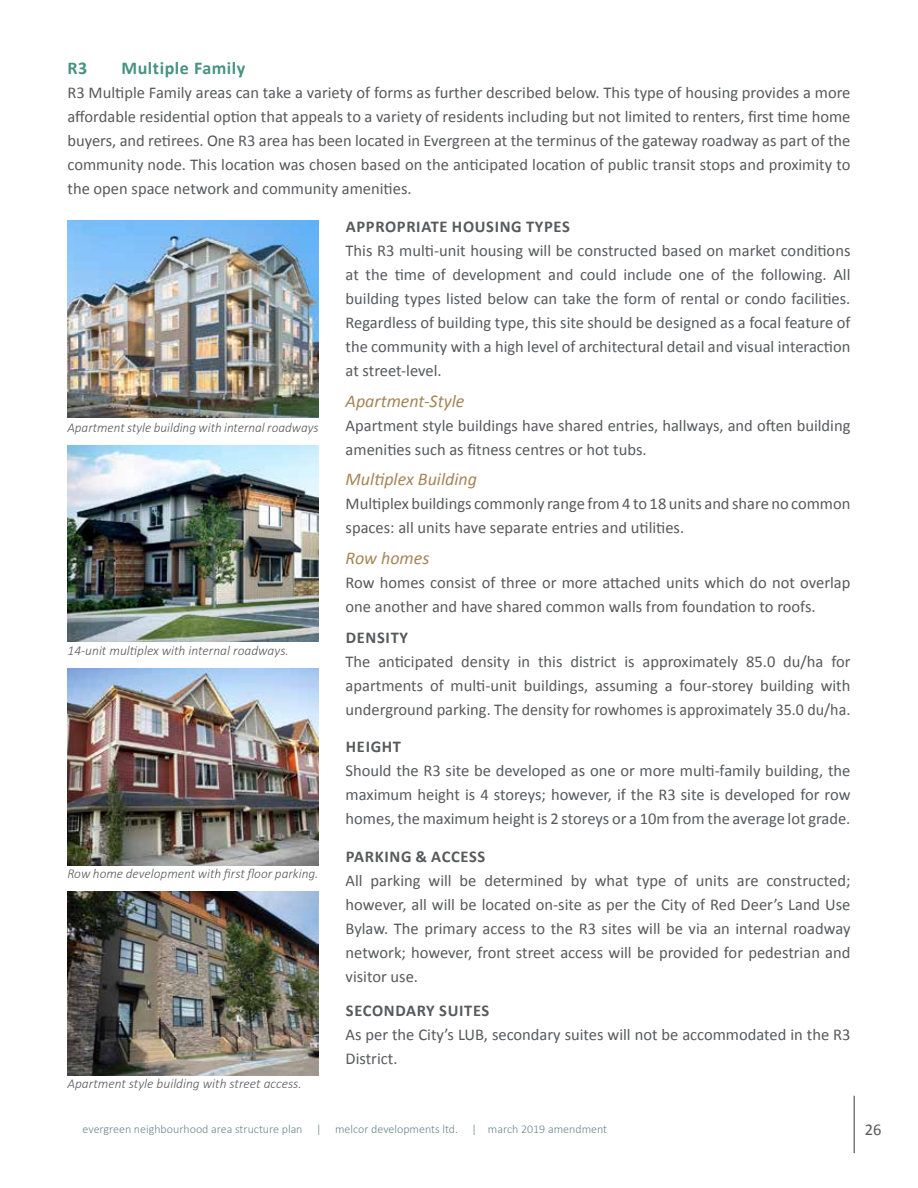
<style>
.page{position:relative;width:918px;height:1188px;background:#fff}
.page>*{position:absolute;margin:0;border:0;box-sizing:border-box;transform-origin:0 0}
.t1{font:italic 18px "Calibri";color:#a58556}
.t2{font:700 18px "Calibri";letter-spacing:.03em;color:#479380}
.t3{font:16.5px/24px "Calibri";color:#58595b;text-align:justify}
.t4{font:700 16.5px "Calibri";letter-spacing:.04em;color:#58595b}
.t5{font:italic 300 13.5px "Calibri";color:#58595b}
.t6{font:300 12px "Calibri";color:#68878d}
</style>
<div class="page">
<img style="left:68px;top:445px;width:251px;height:197px">
<img style="left:68px;top:220px;width:251px;height:197px">
<img style="left:68px;top:669px;width:251px;height:196px">
<img style="left:68px;top:892px;width:251px;height:183px">
<hr style="left:853px;top:1096px;width:2px;height:57px;background:#797b7a">
<p class="t2" style="left:68px;top:57px;width:21px">R3</p>
<p class="t2" style="left:122px;top:57px;width:125px">Multiple Family</p>
<p class="t3" style="left:68px;top:81px;width:785px">R3 Multiple Family areas can take a variety of forms as further described below. This type of housing provides a more affordable residential option that appeals to a variety of residents including but not limited to renters, first time home buyers, and retirees. One R3 area has been located in Evergreen at the terminus of the gateway roadway as part of the community node. This location was chosen based on the anticipated location of public transit stops and proximity to the open space network and community amenities.</p>
<p class="t4" style="left:346px;top:216px;width:226px">APPROPRIATE HOUSING TYPES</p>
<p class="t3" style="left:346px;top:238px;width:506px">This R3 multi-unit housing will be constructed based on market conditions at the time of development and could include one of the following. All building types listed below can take the form of rental or condo facilities.<br>Regardless of building type, this site should be designed as a focal feature of the community with a high level of architectural detail and visual interaction at street-level.</p>
<p class="t1" style="left:346px;top:388px;width:120px">Apartment-Style</p>
<p class="t3" style="left:346px;top:413px;width:506px">Apartment style buildings have shared entries, hallways, and often building amenities such as fitness centres or hot tubs.</p>
<p class="t1" style="left:346px;top:467px;width:133px">Multiplex Building</p>
<p class="t3" style="left:346px;top:492px;width:506px">Multiplex buildings commonly range from 4 to 18 units and share no common spaces: all units have separate entries and utilities.</p>
<p class="t1" style="left:346px;top:546px;width:85px">Row homes</p>
<p class="t3" style="left:346px;top:571px;width:506px">Row homes consist of three or more attached units which do not overlap one another and have shared common walls from foundation to roofs.</p>
<p class="t4" style="left:346px;top:627px;width:64px">DENSITY</p>
<p class="t3" style="left:346px;top:649px;width:506px">The anticipated density in this district is approximately 85.0 du/ha for apartments of multi-unit buildings, assuming a four-storey building with underground parking. The density for rowhomes is approximately 35.0 du/ha.</p>
<p class="t4" style="left:346px;top:736px;width:57px">HEIGHT</p>
<p class="t3" style="left:346px;top:759px;width:506px">Should the R3 site be developed as one or more multi-family building, the maximum height is 4 storeys; however, if the R3 site is developed for row homes, the maximum height is 2 storeys or a 10m from the average lot grade.</p>
<p class="t4" style="left:346px;top:846px;width:141px">PARKING &amp; ACCESS</p>
<p class="t3" style="left:346px;top:868px;width:506px">All parking will be determined by what type of units are constructed; however, all will be located on-site as per the City of Red Deer’s Land Use Bylaw. The primary access to the R3 sites will be via an internal roadway network; however, front street access will be provided for pedestrian and visitor use.</p>
<p class="t4" style="left:346px;top:1000px;width:145px">SECONDARY SUITES</p>
<p class="t3" style="left:346px;top:1023px;width:506px">As per the City’s LUB, secondary suites will not be accommodated in the R3<br>District.</p>
<p class="t5" style="left:68px;top:419px;width:253px">Apartment style building with internal roadways</p>
<p class="t5" style="left:68px;top:642px;width:223px">14-unit multiplex with internal roadways.</p>
<p class="t5" style="left:68px;top:866px;width:253px">Row home development with first floor parking.</p>
<p class="t5" style="left:68px;top:1076px;width:236px">Apartment style building with street access.</p>
<p class="t6" style="left:83px;top:1122px;width:526px">evergreen neighbourhood area structure plan | melcor developments ltd. | march 2019 amendment</p>
<p class="t3" style="left:865px;top:1118px;width:18px">26</p>
</div>
